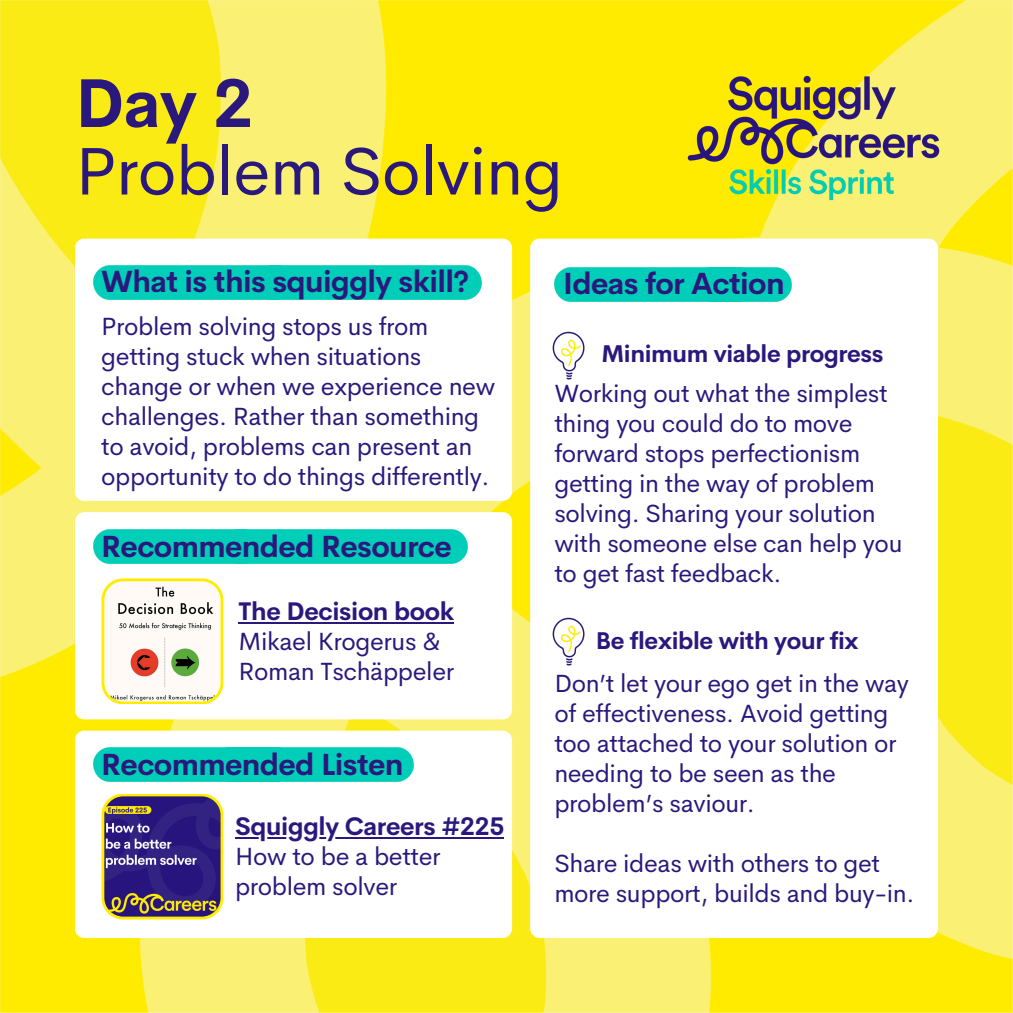
<style>
.page{position:relative;width:1013px;height:1013px;background:#fff}
.page>*{position:absolute;margin:0;border:0;box-sizing:border-box;transform-origin:0 0}
.t1{font:67.5px/67.5px "Cerebri Sans";letter-spacing:-.01em;color:#2b187d}
.t2{font:700 30px "Cerebri Sans";letter-spacing:-.02em;color:#2b187d}
.t3{font:25px/30px "Cerebri Sans";letter-spacing:-.015em;color:#2b187d}
.t4{font:700 25px "Cerebri Sans";letter-spacing:-.015em;color:#2b187d}
.t5{font:700 23.75px "Cerebri Sans";letter-spacing:-.015em;color:#2b187d}
.s1{font-weight:700}
</style>
<div class="page">
<img style="left:0;top:0;width:1012px;height:1012px">
<div style="left:75px;top:238px;width:437px;height:263px;background:#fff;border-radius:9px"></div>
<div style="left:75px;top:512px;width:437px;height:207px;background:#fff;border-radius:9px"></div>
<div style="left:75px;top:730px;width:437px;height:208px;background:#fff;border-radius:9px"></div>
<div style="left:530px;top:238px;width:407px;height:700px;background:#fff;border-radius:9px"></div>
<img style="left:684px;top:75px;width:262px;height:126px">
<div style="left:94px;top:266px;width:175px;height:33px;background:#00ceb8"></div>
<div style="left:94px;top:747px;width:133px;height:34px;background:#00ceb8"></div>
<div style="left:227px;top:747px;width:186px;height:34px;background:#00ceb8"></div>
<div style="left:94px;top:529px;width:141px;height:34px;background:#00ceb8"></div>
<div style="left:269px;top:266px;width:212px;height:33px;background:#00ceb8"></div>
<div style="left:235px;top:529px;width:232px;height:34px;background:#00ceb8"></div>
<svg style="left:101px;top:794px;width:122px;height:125px;background:#594876"></svg>
<svg style="left:101px;top:578px;width:122px;height:126px"></svg>
<div style="left:554px;top:268px;width:154px;height:34px;background:#00ceb8"></div>
<div style="left:708px;top:268px;width:83px;height:34px;background:#00ceb8"></div>
<img style="left:552px;top:331px;width:33px;height:49px">
<img style="left:552px;top:617px;width:33px;height:49px">
<hr style="left:239px;top:621px;width:215px;height:2px;background:#2b187d">
<hr style="left:235px;top:836px;width:269px;height:2px;background:#2b187d">
<p class="t1" style="left:75px;top:70px;width:489px"><span class="s1">Day 2<br></span>Problem Solving</p>
<p class="t2" style="left:101px;top:262px;width:369px">What is this squiggly skill?</p>
<p class="t2" style="left:563px;top:264px;width:223px">Ideas for Action</p>
<h2 class="t3" style="left:101px;top:311px;width:395px">Problem solving stops us from getting stuck when situations change or when we experience new challenges. Rather than something to avoid, problems can present an opportunity to do things differently.</h2>
<p class="t2" style="left:101px;top:527px;width:352px">Recommended Resource</p>
<p class="t4" style="left:239px;top:595px;width:217px">The Decision book</p>
<p class="t3" style="left:239px;top:626px;width:217px">Mikael Krogerus &amp;<br>Roman Tschäppeler</p>
<h2 class="t2" style="left:101px;top:744px;width:304px">Recommended Listen</h2>
<p class="t4" style="left:235px;top:810px;width:271px">Squiggly Careers #225</p>
<p class="t3" style="left:235px;top:841px;width:207px">How to be a better problem solver</p>
<p class="t5" style="left:601px;top:338px;width:284px">Minimum viable progress</p>
<p class="t3" style="left:554px;top:378px;width:350px">Working out what the simplest thing you could do to move forward stops perfectionism getting in the way of problem solving. Sharing your solution with someone else can help you to get fast feedback.</p>
<p class="t5" style="left:595px;top:625px;width:264px">Be flexible with your fix</p>
<p class="t3" style="left:554px;top:668px;width:356px">Don’t let your ego get in the way of effectiveness. Avoid getting too attached to your solution or needing to be seen as the problem’s saviour.</p>
<p class="t3" style="left:554px;top:848px;width:361px">Share ideas with others to get more support, builds and buy-in.</p>
</div>
